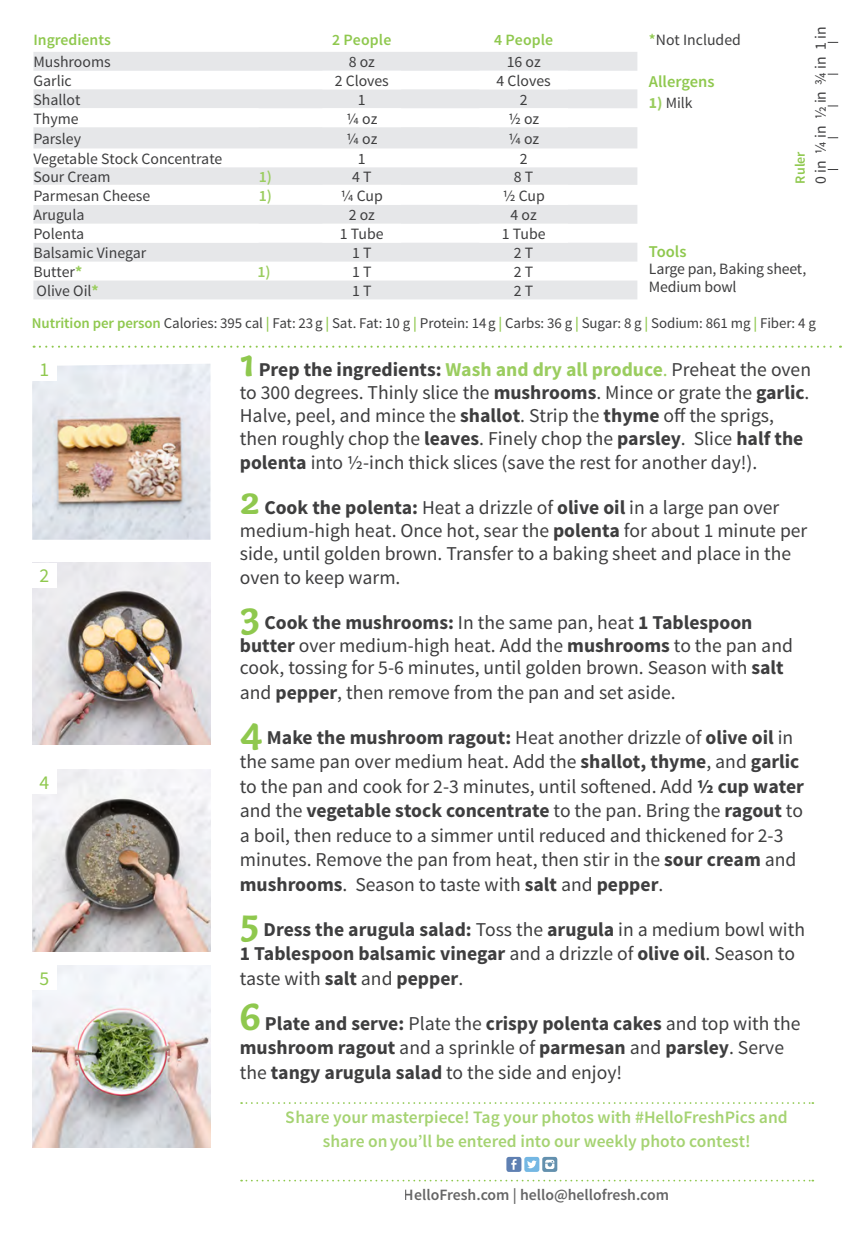
<style>
.page{position:relative;width:868px;height:1236px;background:#fff}
.page>*{position:absolute;margin:0;border:0;box-sizing:border-box;transform-origin:0 0}
.t1{font:19.6px/22.8px "Source Sans Pro";color:#3e3e3f}
.t2{font:700 19.6px/24.5px "Source Sans Pro";color:#3e3e3f}
.t3{font:19.6px "Source Sans Pro";color:#8fc84e}
.t4{font:600 17.5px/24.5px "Source Sans Pro";color:#8fc84f;text-align:center}
.t5{font:600 16.45px "Source Sans Pro";color:#8fc84e}
.t6{font:15.75px/17.5px "Source Sans Pro";color:#3e3e3f}
.t7{font:600 15.75px "Source Sans Pro";color:#3e3e3f}
.t8{font:600 15.75px "Source Sans Pro";color:#8fc84e}
.t9{font:600 15.75px "Source Sans Pro";color:#9bcd60}
.t10{font:15.58px "Source Sans Pro";color:#3e3e3f}
.t11{font:14.88px "Source Sans Pro";letter-spacing:-.005em;color:#3e3e3f}
.t12{font:600 14px "Source Sans Pro";color:#8fc84e}
.s1{font-weight:600;color:#8fc84e}
.s2{font-weight:700;color:#9bcd5f}
.s3{font-family:"Capucine Basic";font-weight:700;font-size:41.12px;color:#8fc84e}
.s4{font-weight:700}
.s5{font-weight:700;color:#9bcd60}
.s6{color:#9bcd60}
.s7{font-family:"Capucine Basic";font-size:41.12px;color:#8fc84e}
.s8{font-weight:400}
</style>
<div class="page">
<img style="left:32px;top:965px;width:178px;height:182px">
<img style="left:32px;top:769px;width:178px;height:181px">
<img style="left:32px;top:364px;width:178px;height:175px">
<img style="left:32px;top:562px;width:178px;height:182px">
<svg style="left:33px;top:52px;width:604px;height:209px;fill:#e6e7e9"></svg>
<svg style="left:33px;top:71px;width:535px;height:172px"></svg>
<div style="left:33px;top:280px;width:604px;height:19px;background:#e6e7e9"></div>
<div style="left:32px;top:356px;width:25px;height:25px;background:#fff"></div>
<div style="left:32px;top:562px;width:25px;height:25px;background:#fff"></div>
<div style="left:32px;top:769px;width:25px;height:24px;background:#fff"></div>
<div style="left:32px;top:965px;width:25px;height:24px;background:#fff"></div>
<svg style="left:34px;top:345px;width:806px;height:2px"></svg>
<svg style="left:506px;top:1156px;width:15px;height:15px"></svg>
<svg style="left:511px;top:1158px;width:5px;height:11px"></svg>
<svg style="left:542px;top:1156px;width:15px;height:15px"></svg>
<svg style="left:545px;top:1159px;width:9px;height:9px"></svg>
<svg style="left:524px;top:1156px;width:15px;height:15px"></svg>
<svg style="left:527px;top:1160px;width:9px;height:7px"></svg>
<svg style="left:241px;top:1102px;width:572px;height:1px"></svg>
<svg style="left:241px;top:1179px;width:572px;height:2px"></svg>
<p class="t6" style="left:811px;top:184px;width:159px;rotate:-90deg">0 in ¼ in ½ in ¾ in 1 in</p>
<p class="t6" style="left:648px;top:31px;width:93px"><span class="s1">*</span>Not Included</p>
<p class="t5" style="left:648px;top:71px;width:67px">Allergens</p>
<p class="t10" style="left:648px;top:93px;width:45px"><span class="s2">1)</span> Milk</p>
<p class="t8" style="left:33px;top:30px;width:79px">Ingredients</p>
<p class="t8" style="left:332px;top:30px;width:61px">2 People</p>
<p class="t8" style="left:494px;top:30px;width:61px">4 People</p>
<p class="t6" style="left:33px;top:53px;width:79px">Mushrooms</p>
<p class="t6" style="left:348px;top:53px;width:28px">8 oz</p>
<p class="t6" style="left:506px;top:53px;width:35px">16 oz</p>
<p class="t6" style="left:33px;top:72px;width:40px">Garlic</p>
<p class="t6" style="left:334px;top:72px;width:56px">2 Cloves</p>
<p class="t6" style="left:496px;top:72px;width:56px">4 Cloves</p>
<p class="t6" style="left:33px;top:91px;width:48px">Shallot</p>
<p class="t6" style="left:358px;top:91px;width:9px">1</p>
<p class="t6" style="left:519px;top:91px;width:9px">2</p>
<p class="t6" style="left:33px;top:110px;width:47px">Thyme</p>
<p class="t6" style="left:346px;top:110px;width:33px">1/4 oz</p>
<p class="t6" style="left:508px;top:110px;width:33px">1/2 oz</p>
<p class="t6" style="left:33px;top:130px;width:49px">Parsley</p>
<p class="t6" style="left:346px;top:130px;width:33px">1/4 oz</p>
<p class="t6" style="left:508px;top:130px;width:33px">1/4 oz</p>
<p class="t6" style="left:33px;top:150px;width:190px">Vegetable Stock Concentrate</p>
<p class="t6" style="left:358px;top:150px;width:9px">1</p>
<p class="t6" style="left:519px;top:150px;width:9px">2</p>
<p class="t6" style="left:33px;top:168px;width:79px">Sour Cream</p>
<p class="t9" style="left:258px;top:167px;width:15px">1)</p>
<p class="t6" style="left:352px;top:168px;width:21px">4 T</p>
<p class="t6" style="left:514px;top:168px;width:21px">8 T</p>
<p class="t6" style="left:33px;top:187px;width:118px">Parmesan Cheese</p>
<p class="t9" style="left:258px;top:185px;width:15px">1)</p>
<p class="t6" style="left:340px;top:187px;width:44px">1/4 Cup</p>
<p class="t6" style="left:502px;top:187px;width:44px">1/2 Cup</p>
<p class="t6" style="left:33px;top:206px;width:53px">Arugula</p>
<p class="t6" style="left:348px;top:206px;width:28px">2 oz</p>
<p class="t6" style="left:510px;top:206px;width:28px">4 oz</p>
<p class="t6" style="left:33px;top:225px;width:52px">Polenta</p>
<p class="t6" style="left:340px;top:225px;width:45px">1 Tube</p>
<p class="t6" style="left:501px;top:225px;width:45px">1 Tube</p>
<p class="t6" style="left:33px;top:244px;width:114px">Balsamic Vinegar</p>
<p class="t6" style="left:352px;top:244px;width:21px">1 T</p>
<p class="t6" style="left:514px;top:244px;width:21px">2 T</p>
<p class="t6" style="left:33px;top:263px;width:50px">Butter<span class="s2">*</span></p>
<p class="t6" style="left:352px;top:263px;width:21px">1 T</p>
<p class="t6" style="left:514px;top:263px;width:21px">2 T</p>
<p class="t6" style="left:37px;top:282px;width:64px">Olive Oil<span class="s2">*</span></p>
<p class="t6" style="left:352px;top:282px;width:21px">1 T</p>
<p class="t6" style="left:514px;top:282px;width:21px">2 T</p>
<p class="t12" style="left:791px;top:184px;width:34px;rotate:-90deg">Ruler</p>
<p class="t5" style="left:648px;top:241px;width:39px">Tools</p>
<p class="t6" style="left:648px;top:260px;width:159px">Large pan, Baking sheet,<br>Medium bowl</p>
<p class="t9" style="left:257px;top:261px;width:15px">1)</p>
<p class="t11" style="left:32px;top:313px;width:785px"><span class="s1">Nutrition per person</span> Calories: 395 cal <span class="s1">|</span> Fat: 23g <span class="s1">|</span> Sat. Fat: 10 g <span class="s1">|</span> Protein: 14g <span class="s1">|</span> Carbs: 36 g <span class="s1">|</span> Sugar: 8 g <span class="s1">|</span> Sodium: 861 mg <span class="s1">|</span> Fiber: 4 g</p>
<p class="t3" style="left:40px;top:357px;width:11px">1</p>
<p class="t3" style="left:40px;top:563px;width:11px">2</p>
<p class="t3" style="left:40px;top:769px;width:11px">4</p>
<p class="t3" style="left:40px;top:966px;width:11px">5</p>
<p class="t1" style="left:240px;top:359px;width:572px"><span class="s3">1</span> <span class="s4">Prep the ingredients:</span> <span class="s5">Wash and dry all produce</span><span class="s6">.</span> Preheat the oven to 300 degrees. Thinly slice the <span class="s4">mushrooms</span>. Mince or grate the <span class="s4">garlic</span>.<br>Halve, peel, and mince the <span class="s4">shallot</span>. Strip the <span class="s4">thyme</span> off the sprigs, then roughly chop the <span class="s4">leaves</span>. Finely chop the <span class="s4">parsley</span>. Slice <span class="s4">half the</span></p>
<p class="t1" style="left:240px;top:451px;width:519px"><span class="s4">polenta</span> into ½-inch thick slices (save the rest for another day!).</p>
<p class="t1" style="left:240px;top:496px;width:569px"><span class="s3">2</span> <span class="s4">Cook the polenta:</span> Heat a drizzle of <span class="s4">olive oil</span> in a large pan over medium-high heat. Once hot, sear the <span class="s4">polenta</span> for about 1 minute per side, until golden brown. Transfer to a baking sheet and place in the</p>
<p class="t1" style="left:240px;top:566px;width:162px">oven to keep warm.</p>
<p class="t1" style="left:240px;top:611px;width:554px"><span class="s3">3</span> <span class="s4">Cook the mushrooms:</span> In the same pan, heat <span class="s4">1 Tablespoon butter</span> over medium-high heat. Add the <span class="s4">mushrooms</span> to the pan and cook, tossing for 5-6 minutes, until golden brown. Season with <span class="s4">salt</span></p>
<p class="t1" style="left:240px;top:681px;width:437px">and <span class="s4">pepper</span>, then remove from the pan and set aside.</p>
<p class="t1" style="left:240px;top:725px;width:565px;line-height:24.5px"><span class="s3">4</span> <span class="s4">Make the mushroom ragout:</span> Heat another drizzle of <span class="s4">olive oil</span> in the same pan over medium heat. Add the <span class="s4">shallot, thyme</span>, and <span class="s4">garlic </span>to the pan and cook for 2-3 minutes, until softened. Add <span class="s4">½ cup water </span>and the <span class="s4">vegetable stock concentrate</span> to the pan. Bring the <span class="s4">ragout</span> to a boil, then reduce to a simmer until reduced and thickened for 2-3 minutes. Remove the pan from heat, then stir in the <span class="s4">sour cream</span> and <span class="s4">mushrooms</span>. Season to taste with <span class="s4">salt</span> and <span class="s4">pepper</span>.</p>
<p class="t2" style="left:240px;top:917px;width:566px"><span class="s7">5</span> Dress the arugula salad: <span class="s8">Toss the</span> arugula <span class="s8">in a medium bowl with<br></span>1 Tablespoon balsamic vinegar <span class="s8">and a drizzle of</span> olive oil<span class="s8">. Season to taste with</span> salt <span class="s8">and</span> pepper<span class="s8">.</span></p>
<p class="t2" style="left:240px;top:1011px;width:562px"><span class="s7">6</span> Plate and serve: <span class="s8">Plate the</span> crispy polenta cakes <span class="s8">and top with the </span>mushroom ragout <span class="s8">and a sprinkle of</span> parmesan <span class="s8">and</span> parsley<span class="s8">. Serve the</span> tangy arugula salad <span class="s8">to the side and enjoy!</span></p>
<p class="t4" style="left:286px;top:1105px;width:503px">Share your masterpiece! Tag your photos with #HelloFreshPics and share onyou’ll be entered into our weekly photo contest!</p>
<p class="t7" style="left:403px;top:1184px;width:267px">HelloFresh.com | hello@hellofresh.com</p>
</div>
